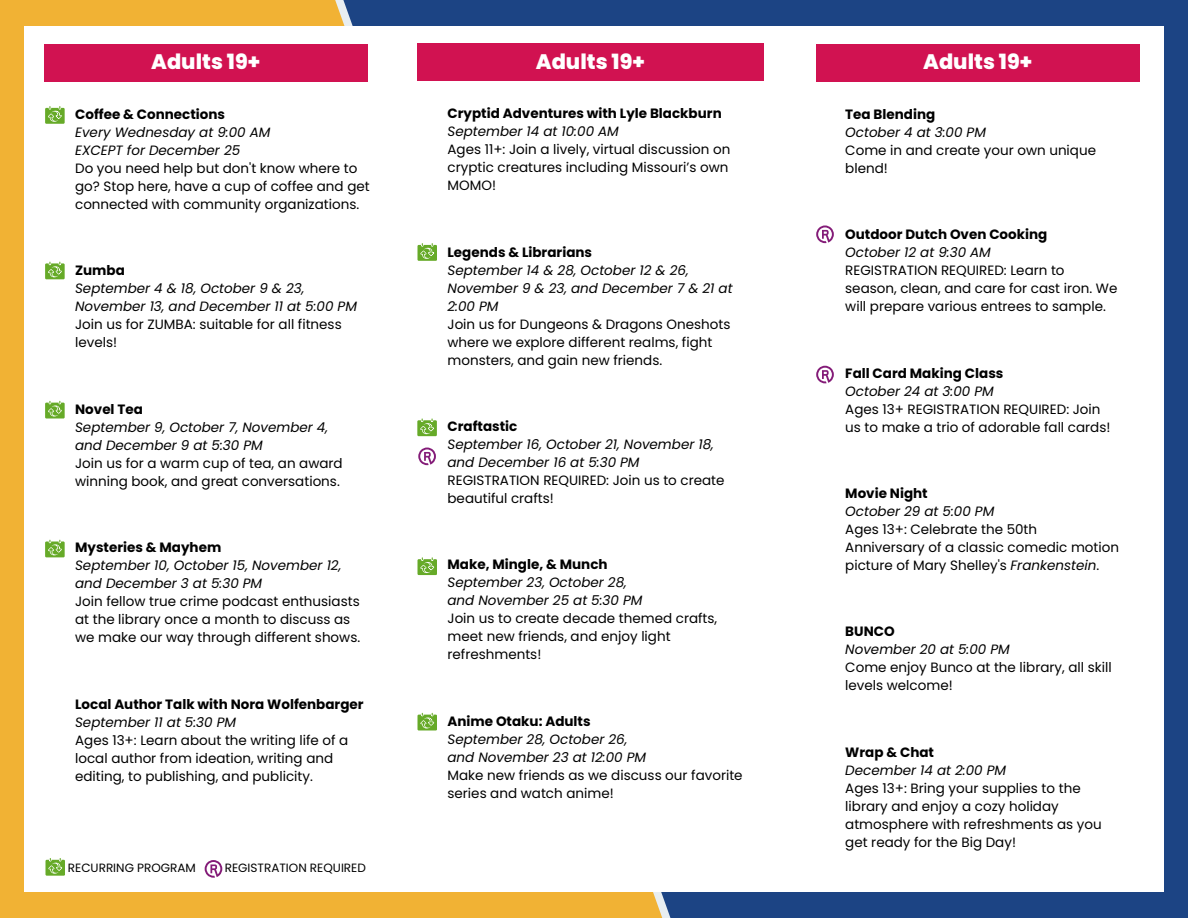
<style>
.page{position:relative;width:1188px;height:918px;background:#fff}
.page>*{position:absolute;margin:0;border:0;box-sizing:border-box;transform-origin:0 0}
.t1{font:800 21px "Poppins";color:#fff}
.t2{font:13.5px/18px "Poppins";color:#000}
.t3{font:italic 13.5px/18px "Poppins";color:#000}
.t4{font:700 13.5px "Poppins";color:#000}
.t5{font:12px "Poppins";color:#000}
.s1{font-style:italic}
</style>
<div class="page">
<div style="left:307px;top:0;width:881px;height:918px;background:#1c4484"></div>
<div style="left:0;top:0;width:673px;height:918px;background:#f1b234"></div>
<svg style="left:335px;top:0;width:338px;height:918px"></svg>
<div style="left:25px;top:26px;width:1138px;height:866px;background:#fff"></div>
<div style="left:816px;top:44px;width:324px;height:38px;background:#d11251"></div>
<svg style="left:45px;top:106px;width:19px;height:18px"></svg>
<svg style="left:45px;top:262px;width:19px;height:17px"></svg>
<svg style="left:45px;top:401px;width:19px;height:18px"></svg>
<svg style="left:45px;top:540px;width:19px;height:17px"></svg>
<svg style="left:418px;top:243px;width:19px;height:18px"></svg>
<svg style="left:417px;top:419px;width:19px;height:17px"></svg>
<svg style="left:418px;top:557px;width:19px;height:18px"></svg>
<svg style="left:418px;top:713px;width:19px;height:17px"></svg>
<svg style="left:418px;top:448px;width:18px;height:17px"></svg>
<svg style="left:816px;top:366px;width:18px;height:17px"></svg>
<svg style="left:816px;top:225px;width:18px;height:18px"></svg>
<div style="left:44px;top:44px;width:324px;height:38px;background:#d11251"></div>
<div style="left:417px;top:43px;width:346px;height:38px;background:#d11251"></div>
<svg style="left:45px;top:858px;width:20px;height:18px"></svg>
<svg style="left:205px;top:860px;width:17px;height:18px"></svg>
<p class="t1" style="left:151px;top:47px;width:110px">Adults 19+</p>
<p class="t1" style="left:536px;top:47px;width:110px">Adults 19+</p>
<p class="t4" style="left:75px;top:105px;width:151px">Coffee &amp; Connections</p>
<p class="t3" style="left:75px;top:123px;width:197px">Every Wednesday at 9:00 AM</p>
<p class="t3" style="left:75px;top:141px;width:167px">EXCEPT for December 25</p>
<p class="t2" style="left:75px;top:159px;width:296px">Do you need help but don't know where to go? Stop here, have a cup of coffee and get connected with community organizations.</p>
<p class="t4" style="left:75px;top:261px;width:51px">Zumba</p>
<p class="t3" style="left:75px;top:279px;width:231px">September 4 &amp; 18, October 9 &amp; 23,</p>
<p class="t3" style="left:75px;top:297px;width:283px">November 13, and December 11 at 5:00 PM</p>
<p class="t2" style="left:75px;top:315px;width:268px">Join us for ZUMBA: suitable for all fitness levels!</p>
<p class="t4" style="left:75px;top:400px;width:69px">Novel Tea</p>
<p class="t3" style="left:75px;top:418px;width:254px">September 9, October 7, November 4,</p>
<p class="t3" style="left:75px;top:436px;width:189px">and December 9 at 5:30 PM</p>
<p class="t2" style="left:75px;top:454px;width:269px">Join us for a warm cup of tea, an award winning book, and great conversations.</p>
<p class="t4" style="left:75px;top:538px;width:148px">Mysteries &amp; Mayhem</p>
<p class="t3" style="left:75px;top:556px;width:268px">September 10, October 15, November 12,</p>
<p class="t3" style="left:75px;top:574px;width:189px">and December 3 at 5:30 PM</p>
<p class="t2" style="left:75px;top:592px;width:287px">Join fellow true crime podcast enthusiasts at the library once a month to discuss as we make our way through different shows.</p>
<p class="t4" style="left:75px;top:694px;width:290px">Local Author Talk with Nora Wolfenbarger</p>
<p class="t3" style="left:75px;top:713px;width:163px">September 11 at 5:30 PM</p>
<p class="t2" style="left:75px;top:731px;width:275px">Ages 13+: Learn about the writing life of a local author from ideation, writing and editing, to publishing, and publicity.</p>
<p class="t5" style="left:68px;top:859px;width:130px">RECURRING PROGRAM</p>
<p class="t5" style="left:225px;top:859px;width:143px">REGISTRATION REQUIRED</p>
<p class="t4" style="left:448px;top:104px;width:276px">Cryptid Adventures with Lyle Blackburn</p>
<p class="t3" style="left:448px;top:123px;width:173px">September 14 at 10:00 AM</p>
<p class="t2" style="left:448px;top:141px;width:284px">Ages 11+: Join a lively, virtual discussion on cryptic creatures including Missouri’s own<br>MOMO!</p>
<p class="t4" style="left:448px;top:242px;width:146px">Legends &amp; Librarians</p>
<p class="t3" style="left:448px;top:261px;width:287px">September 14 &amp; 28, October 12 &amp; 26,<br>November 9 &amp; 23, and December 7 &amp; 21 at<br>2:00 PM</p>
<p class="t2" style="left:448px;top:315px;width:284px">Join us for Dungeons &amp; Dragons Oneshots where we explore different realms, fight monsters, and gain new friends.</p>
<p class="t4" style="left:448px;top:417px;width:71px">Craftastic</p>
<h1 class="t3" style="left:448px;top:435px;width:268px">September 16, October 21, November 18,</h1>
<p class="t3" style="left:448px;top:453px;width:194px">and December 16 at 5:30 PM</p>
<p class="t2" style="left:448px;top:471px;width:279px">REGISTRATION REQUIRED: Join us to create beautiful crafts!</p>
<p class="t4" style="left:448px;top:555px;width:162px">Make, Mingle, &amp; Munch</p>
<p class="t3" style="left:448px;top:574px;width:181px">September 23, October 28,</p>
<p class="t3" style="left:448px;top:592px;width:197px">and November 25 at 5:30 PM</p>
<p class="t2" style="left:448px;top:610px;width:271px">Join us to create decade themed crafts, meet new friends, and enjoy light refreshments!</p>
<p class="t4" style="left:448px;top:712px;width:145px">Anime Otaku: Adults</p>
<p class="t3" style="left:448px;top:730px;width:181px">September 28, October 26,</p>
<p class="t3" style="left:448px;top:748px;width:200px">and November 23 at 12:00 PM</p>
<p class="t2" style="left:448px;top:766px;width:297px">Make new friends as we discuss our favorite series and watch anime!</p>
<h1 class="t1" style="left:923px;top:47px;width:110px">Adults 19+</h1>
<p class="t4" style="left:845px;top:105px;width:92px">Tea Blending</p>
<p class="t3" style="left:845px;top:123px;width:142px">October 4 at 3:00 PM</p>
<p class="t2" style="left:845px;top:141px;width:252px">Come in and create your own unique blend!</p>
<p class="t4" style="left:845px;top:225px;width:204px">Outdoor Dutch Oven Cooking</p>
<p class="t3" style="left:845px;top:243px;width:147px">October 12 at 9:30 AM</p>
<p class="t2" style="left:845px;top:261px;width:274px">REGISTRATION REQUIRED: Learn to season, clean, and care for cast iron. We will prepare various entrees to sample.</p>
<p class="t4" style="left:845px;top:363px;width:160px">Fall Card Making Class</p>
<p class="t3" style="left:845px;top:382px;width:150px">October 24 at 3:00 PM</p>
<p class="t2" style="left:845px;top:400px;width:267px">Ages 13+ REGISTRATION REQUIRED: Join us to make a trio of adorable fall cards!</p>
<p class="t4" style="left:845px;top:484px;width:84px">Movie Night</p>
<p class="t3" style="left:845px;top:502px;width:151px">October 29 at 5:00 PM</p>
<p class="t2" style="left:845px;top:520px;width:275px">Ages 13+: Celebrate the 50th<br>Anniversary of a classic comedic motion picture of Mary Shelley's <span class="s1">Frankenstein</span>.</p>
<p class="t4" style="left:845px;top:622px;width:51px">BUNCO</p>
<h1 class="t3" style="left:845px;top:641px;width:166px">November 20 at 5:00 PM</h1>
<p class="t2" style="left:845px;top:659px;width:268px">Come enjoy Bunco at the library, all skill levels welcome!</p>
<p class="t4" style="left:845px;top:742px;width:90px">Wrap &amp; Chat</p>
<p class="t3" style="left:845px;top:761px;width:162px">December 14 at 2:00 PM</p>
<p class="t2" style="left:845px;top:779px;width:258px">Ages 13+: Bring your supplies to the library and enjoy a cozy holiday atmosphere with refreshments as you get ready for the Big Day!</p>
</div>
